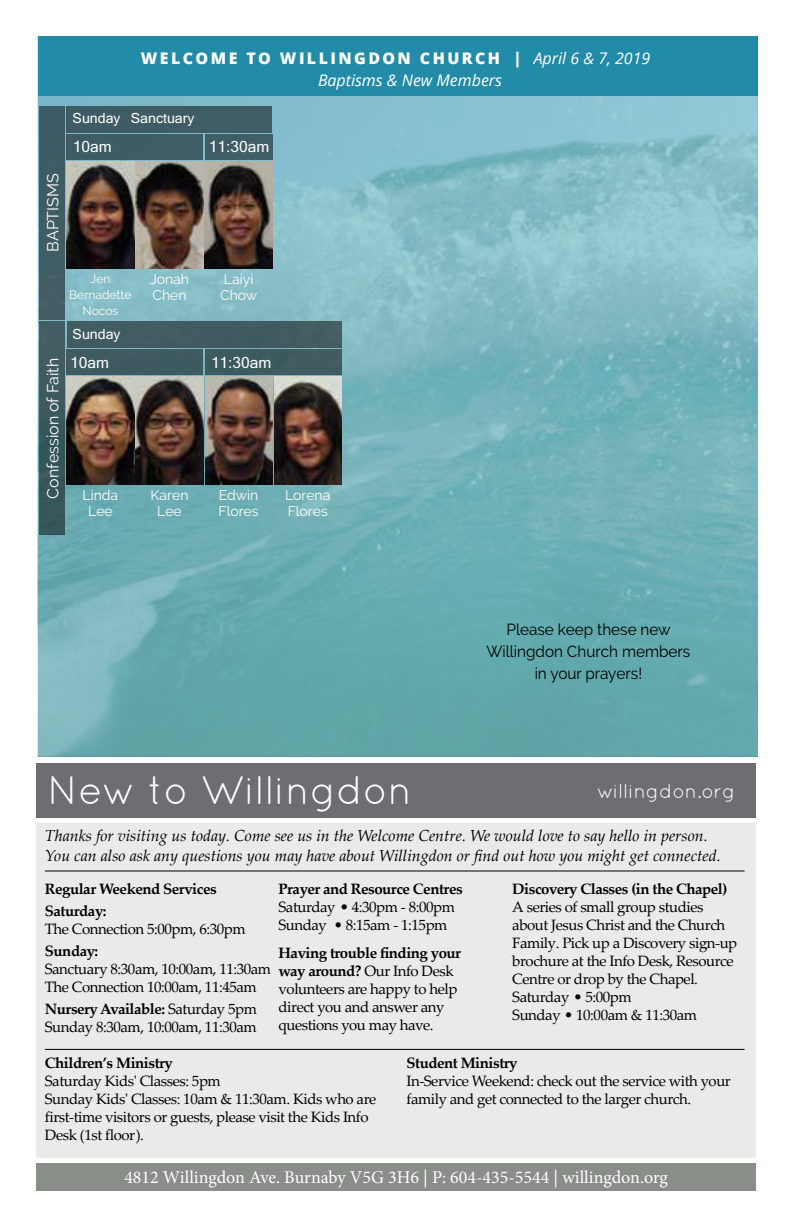
<style>
.page{position:relative;width:792px;height:1224px;background:#fff}
.page>*{position:absolute;margin:0;border:0;box-sizing:border-box;transform-origin:0 0}
.t1{font:40px "Quicksand";color:#fff}
.t2{font:20px "Quicksand";color:#fff}
.t3{font:18px "Minion Pro";color:#fff}
.t4{font:italic 16px/19.2px "Palatino Linotype";color:#000}
.t5{font:italic 16px/21.6px "Open Sans";color:#fff}
.t6{font:16px/22px "Raleway";color:#000;text-align:center;scale:.96 1}
.t7{font:16px "Raleway";color:#fff}
.t8{font:15px/18px "Palatino Linotype";letter-spacing:-.03em;color:#000}
.t9{font:700 15px/22px "Palatino Linotype";letter-spacing:-.03em;color:#000}
.t10{font:15px "Kartika";color:#fff}
.t11{font:14px/16px "Raleway";color:#fff}
.t12{font:13.6px "Kartika";color:#fff}
.t13{font:12px/16px "Raleway";color:#fff;text-align:center}
.s1{font-weight:800;font-style:normal}
.s2{font-weight:700}
</style>
<div class="page">
<div style="left:36px;top:823px;width:720px;height:335px;background:#e9ebe8"></div>
<div style="left:36px;top:763px;width:720px;height:55px;background:#6d6e72"></div>
<div style="left:36px;top:1163px;width:720px;height:27px;background:#898e88"></div>
<hr style="left:45px;top:1049px;width:700px;height:1px;background:#000">
<hr style="left:45px;top:871px;width:700px;height:1px;background:#000">
<img style="left:38px;top:96px;width:720px;height:661px">
<div style="left:40px;top:106px;width:25px;height:213px;background:#3f5c65"></div>
<div style="left:67px;top:106px;width:205px;height:26px;background:#3f5c65"></div>
<div style="left:67px;top:134px;width:136px;height:25px;background:#3f5c65"></div>
<img style="left:67px;top:161px;width:67px;height:108px">
<div style="left:40px;top:321px;width:25px;height:214px;background:#3a585c"></div>
<div style="left:67px;top:321px;width:274px;height:27px;background:#415c61"></div>
<div style="left:205px;top:134px;width:67px;height:25px;background:#415d66"></div>
<div style="left:67px;top:350px;width:136px;height:25px;background:#3e5a60"></div>
<div style="left:205px;top:350px;width:136px;height:25px;background:#3e5b5f"></div>
<img style="left:136px;top:161px;width:67px;height:108px">
<img style="left:205px;top:161px;width:67px;height:108px">
<img style="left:67px;top:377px;width:67px;height:107px">
<img style="left:136px;top:377px;width:67px;height:107px">
<img style="left:205px;top:377px;width:67px;height:107px">
<img style="left:274px;top:377px;width:67px;height:107px">
<div style="left:38px;top:37px;width:720px;height:59px;background:#228ba8"></div>
<p class="t5" style="left:318px;top:47px;width:334px;text-indent:-177px"><span class="s1">WELCOME TO WILLINGDON CHURCH |</span> April 6 &amp; 7, 2019<br>Baptisms &amp; New Members</p>
<p class="t7" style="left:44px;top:252px;width:80px;rotate:-90deg">BAPTISMS</p>
<p class="t7" style="left:44px;top:499px;width:142px;rotate:-90deg">Confession of Faith</p>
<p class="t12" style="left:73px;top:110px;width:124px">Sunday Sanctuary</p>
<p class="t10" style="left:73px;top:137px;width:40px">10am</p>
<p class="t10" style="left:209px;top:137px;width:62px">11:30am</p>
<p class="t13" style="left:69px;top:270px;width:64px">Jen<br>Bernadette<br>Nocos</p>
<p class="t12" style="left:73px;top:325px;width:50px">Sunday</p>
<p class="t11" style="left:150px;top:271px;width:40px">Jonah<br>Chen</p>
<p class="t11" style="left:220px;top:271px;width:39px">Laiyi<br>Chow</p>
<p class="t10" style="left:70px;top:353px;width:40px">10am</p>
<p class="t10" style="left:211px;top:353px;width:62px">11:30am</p>
<p class="t11" style="left:83px;top:487px;width:37px;text-align:center">Linda<br>Lee</p>
<p class="t11" style="left:151px;top:487px;width:39px;text-align:center">Karen<br>Lee</p>
<p class="t11" style="left:219px;top:487px;width:42px">Edwin<br>Flores</p>
<p class="t11" style="left:285px;top:487px;width:47px">Lorena<br>Flores</p>
<p class="t6" style="left:486px;top:619px;width:214px">Please keep these new<br>Willingdon Church members in your prayers!</p>
<h1 class="t1" style="left:47px;top:768px;width:366px">New to Willingdon</h1>
<h2 class="t2" style="left:597px;top:779px;width:140px">willingdon.org</h2>
<p class="t4" style="left:45px;top:826px;width:677px">Thanks for visiting us today. Come see us in the Welcome Centre. We would love to say hello in person.<br>You can also ask any questions you may have about Willingdon or find out how you might get connected.</p>
<p class="t9" style="left:45px;top:877px;width:173px">Regular Weekend Services<br>Saturday:</p>
<p class="t8" style="left:45px;top:919px;width:202px">The Connection 5:00pm, 6:30pm</p>
<p class="t9" style="left:45px;top:939px;width:55px">Sunday:</p>
<p class="t8" style="left:45px;top:959px;width:228px">Sanctuary 8:30am, 10:00am, 11:30am<br>The Connection 10:00am, 11:45am</p>
<p class="t8" style="left:45px;top:999px;width:214px"><span class="s2">Nursery Available:</span> Saturday 5pm<br>Sunday 8:30am, 10:00am, 11:30am</p>
<p class="t9" style="left:279px;top:877px;width:186px">Prayer and Resource Centres</p>
<p class="t8" style="left:279px;top:897px;width:178px">Saturday • 4:30pm - 8:00pm<br>Sunday • 8:15am - 1:15pm</p>
<p class="t8" style="left:279px;top:943px;width:184px"><span class="s2">Having trouble finding your way around?</span> Our Info Desk volunteers are happy to help direct you and answer any questions you may have.</p>
<p class="t9" style="left:512px;top:877px;width:217px">Discovery Classes (in the Chapel)</p>
<p class="t8" style="left:512px;top:897px;width:227px">A series of small group studies about Jesus Christ and the Church<br>Family. Pick up a Discovery sign-up brochure at the Info Desk, Resource<br>Centre or drop by the Chapel.<br>Saturday • 5:00pm<br>Sunday • 10:00am &amp; 11:30am</p>
<p class="t9" style="left:45px;top:1051px;width:130px">Children’s Ministry</p>
<p class="t8" style="left:45px;top:1071px;width:333px">Saturday Kids' Classes: 5pm<br>Sunday Kids' Classes: 10am &amp; 11:30am. Kids who are first-time visitors or guests, please visit the Kids Info Desk (1st floor).</p>
<p class="t9" style="left:406px;top:1051px;width:113px">Student Ministry</p>
<p class="t8" style="left:406px;top:1071px;width:326px">In-Service Weekend: check out the service with your family and get connected to the larger church.</p>
<p class="t3" style="left:124px;top:1166px;width:545px">4812 Willingdon Ave. Burnaby V5G 3H6 | P: 604-435-5544 | willingdon.org</p>
</div>
